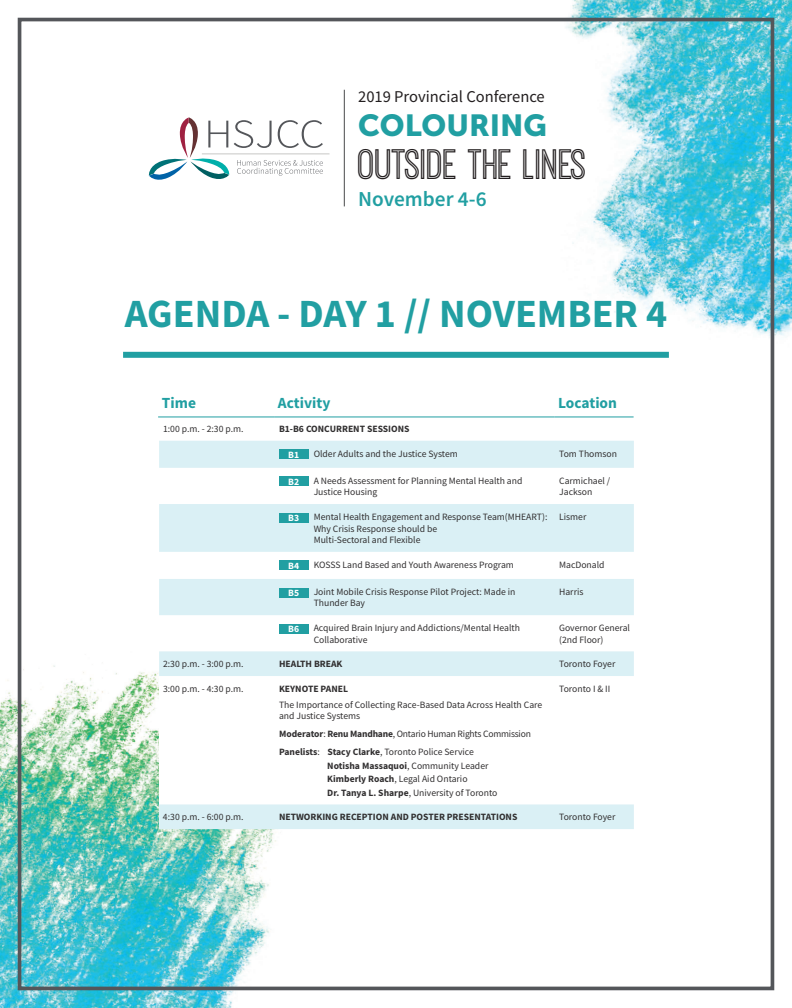
<style>
.page{position:relative;width:792px;height:1008px;background:#fff}
.page>*{position:absolute;margin:0;border:0;box-sizing:border-box;transform-origin:0 0}
.t1{font:44.1px "Ostrich Sans Inline";color:#231f20}
.t2{font:700 40px "Source Sans Pro";color:#219fa2}
.t3{font:30.3px "Museo Sans 900";color:#219fa2}
.t4{font:600 21.3px "Source Sans Pro";color:#219fa2}
.t5{font:16.5px "Source Sans Pro";color:#231f20}
.t6{font:700 15.45px "Source Sans Pro";color:#219fa2}
.t7{font:9.65px/11.6px "Source Sans Pro";color:#312f30}
.t8{font:9.65px/17.9px "Source Sans Pro";letter-spacing:-.02em;color:#312f30}
.t9{font:700 9.65px "Source Sans Pro";color:#312f30}
.t10{font:700 9.65px "Source Sans Pro";color:#fff}
.s1{font-weight:700}
</style>
<div class="page">
<img style="left:0;top:640px;width:300px;height:367px">
<img style="left:526px;top:0;width:265px;height:375px">
<div style="left:18px;top:18px;width:756px;height:972px;border:4px solid #54565a"></div>
<hr style="left:202px;top:154px;width:127px;height:1px;background:#c7c7c6">
<svg style="left:148px;top:117px;width:175px;height:63px"></svg>
<hr style="left:344px;top:90px;width:1px;height:116px;background:#4b4c4d">
<div style="left:123px;top:352px;width:545px;height:6px;background:#219fa2"></div>
<svg style="left:159px;top:440px;width:474px;height:389px"></svg>
<div style="left:279px;top:449px;width:29px;height:10px;background:#219fa2"></div>
<div style="left:279px;top:476px;width:29px;height:10px;background:#219fa2"></div>
<div style="left:279px;top:512px;width:29px;height:10px;background:#219fa2"></div>
<div style="left:279px;top:560px;width:29px;height:10px;background:#219fa2"></div>
<div style="left:279px;top:587px;width:29px;height:10px;background:#219fa2"></div>
<div style="left:279px;top:624px;width:29px;height:9px;background:#219fa2"></div>
<hr style="left:158px;top:416px;width:116px;height:1px;background:#219fa2">
<hr style="left:274px;top:416px;width:280px;height:1px;background:#219fa2">
<hr style="left:554px;top:416px;width:79px;height:1px;background:#219fa2">
<h3 class="t5" style="left:358px;top:86px;width:188px">2019 Provincial Conference</h3>
<h3 class="t3" style="left:358px;top:109px;width:190px">COLOURING</h3>
<h1 class="t1" style="left:358px;top:141px;width:230px">OUTSIDE THE LINES</h1>
<h3 class="t4" style="left:358px;top:185px;width:130px">November 4-6</h3>
<h2 class="t2" style="left:125px;top:286px;width:544px">AGENDA - DAY 1 // NOVEMBER 4</h2>
<h3 class="t6" style="left:162px;top:392px;width:36px">Time</h3>
<h3 class="t6" style="left:278px;top:392px;width:54px">Activity</h3>
<h3 class="t6" style="left:558px;top:392px;width:60px">Location</h3>
<p class="t7" style="left:163px;top:423px;width:82px">1:00 p.m. - 2:30 p.m.</p>
<p class="t9" style="left:279px;top:422px;width:132px">B1-B6 CONCURRENT SESSIONS</p>
<p class="t10" style="left:288px;top:448px;width:12px">B1</p>
<p class="t7" style="left:313px;top:447px;width:146px">Older Adults and the Justice System</p>
<p class="t7" style="left:559px;top:447px;width:59px">Tom Thomson</p>
<p class="t10" style="left:288px;top:475px;width:12px">B2</p>
<p class="t7" style="left:313px;top:474px;width:210px">A Needs Assessment for Planning Mental Health and<br>Justice Housing</p>
<p class="t7" style="left:559px;top:474px;width:53px">Carmichael /<br>Jackson</p>
<p class="t10" style="left:288px;top:511px;width:12px">B3</p>
<p class="t7" style="left:313px;top:511px;width:235px">Mental Health Engagement and Response Team(MHEART):<br>Why Crisis Response should be<br>Multi-Sectoral and Flexible</p>
<p class="t7" style="left:559px;top:511px;width:29px">Lismer</p>
<p class="t10" style="left:288px;top:559px;width:12px">B4</p>
<p class="t7" style="left:313px;top:558px;width:202px">KOSSS Land Based and Youth Awareness Program</p>
<p class="t7" style="left:559px;top:558px;width:47px">MacDonald</p>
<p class="t10" style="left:288px;top:586px;width:12px">B5</p>
<p class="t7" style="left:313px;top:585px;width:203px">Joint Mobile Crisis Response Pilot Project: Made in<br>Thunder Bay</p>
<p class="t7" style="left:559px;top:585px;width:26px">Harris</p>
<p class="t10" style="left:288px;top:622px;width:12px">B6</p>
<p class="t7" style="left:313px;top:622px;width:208px">Acquired Brain Injury and Addictions/Mental Health<br>Collaborative</p>
<p class="t7" style="left:559px;top:622px;width:72px">Governor General (2nd Floor)</p>
<p class="t7" style="left:163px;top:658px;width:82px">2:30 p.m. - 3:00 p.m.</p>
<p class="t9" style="left:279px;top:657px;width:65px">HEALTH BREAK</p>
<p class="t7" style="left:559px;top:658px;width:58px">Toronto Foyer</p>
<p class="t7" style="left:163px;top:682px;width:82px">3:00 p.m. - 4:30 p.m.</p>
<p class="t9" style="left:279px;top:682px;width:71px">KEYNOTE PANEL</p>
<p class="t7" style="left:279px;top:698px;width:265px">The Importance of Collecting Race-Based Data Across Health Care and Justice Systems</p>
<p class="t8" style="left:279px;top:725px;width:253px"><span class="s1">Moderator</span>: <span class="s1">Renu Mandhane</span>, Ontario Human Rights Commission<br><span class="s1">Panelists</span>: <span class="s1">Stacy Clarke</span>, Toronto Police Service</p>
<p class="t7" style="left:327px;top:758px;width:172px;line-height:13.5px"><span class="s1">Notisha Massaquoi</span>, Community Leader<br><span class="s1">Kimberly Roach</span>, Legal Aid Ontario<br><span class="s1">Dr. Tanya L. Sharpe</span>, University of Toronto</p>
<p class="t7" style="left:559px;top:682px;width:53px">Toronto I &amp; II</p>
<p class="t7" style="left:163px;top:811px;width:82px">4:30 p.m. - 6:00 p.m.</p>
<p class="t9" style="left:279px;top:810px;width:240px">NETWORKING RECEPTION AND POSTER PRESENTATIONS</p>
<p class="t7" style="left:559px;top:811px;width:58px">Toronto Foyer</p>
</div>
